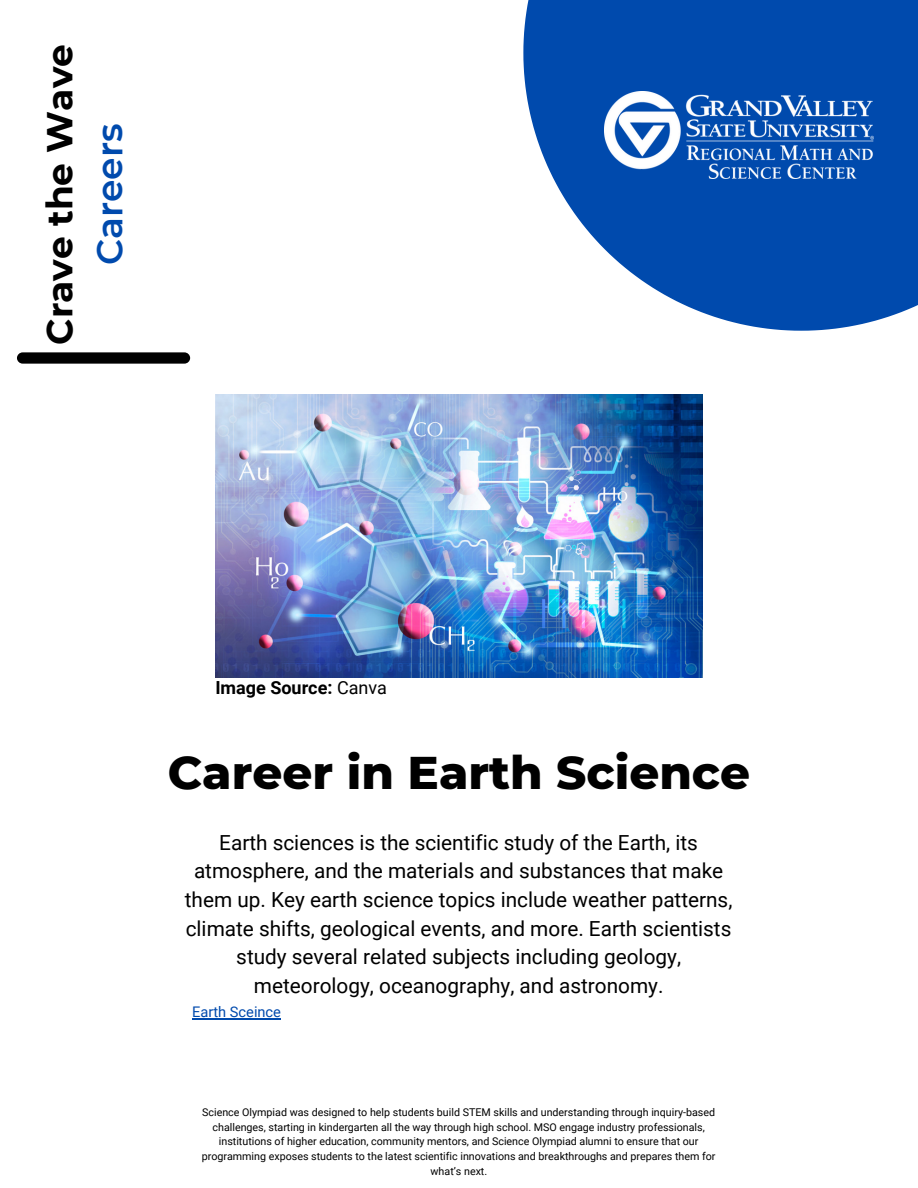
<style>
.page{position:relative;width:918px;height:1188px;background:#fff}
.page>*{position:absolute;margin:0;border:0;box-sizing:border-box;transform-origin:0 0}
.t1{font:800 46.8px "Montserrat";color:#000}
.t2{font:700 36px "Montserrat";color:#000}
.t3{font:600 36px "Montserrat";color:#004aad}
.t4{font:20.85px/28.7px "Roboto";color:#000;text-align:center}
.t5{font:700 18px "Roboto";color:#000}
.t6{font:14.7px "Roboto";color:#004aad}
.t7{font:10.65px/14.7px "Roboto";color:#000;text-align:center}
.s1{font-weight:400}
</style>
<div class="page">
<svg style="left:523px;top:0;width:395px;height:331px;fill:#004aad"></svg>
<img style="left:605px;top:92px;width:269px;height:86px">
<div style="left:17px;top:352px;width:173px;height:12px;background:#000;border-radius:6px"></div>
<img style="left:215px;top:394px;width:487px;height:284px">
<hr style="left:192px;top:1018px;width:89px;height:1px;background:#004aad">
<h2 class="t2" style="left:38px;top:345px;width:302px;rotate:-90deg">Crave the Wave</h2>
<h2 class="t3" style="left:88px;top:265px;width:143px;rotate:-90deg">Careers</h2>
<h3 class="t5" style="left:215px;top:677px;width:173px">Image Source: <span class="s1">Canva</span></h3>
<h1 class="t1" style="left:168px;top:743px;width:584px">Career in Earth Science</h1>
<p class="t4" style="left:185px;top:828px;width:549px">Earth sciences is the scientific study of the Earth, its atmosphere, and the materials and substances that make them up. Key earth science topics include weather patterns, climate shifts, geological events, and more. Earth scientists study several related subjects including geology, meteorology, oceanography, and astronomy.</p>
<h3 class="t6" style="left:192px;top:1003px;width:90px">Earth Sceince</h3>
<p class="t7" style="left:202px;top:1105px;width:515px">Science Olympiad was designed to help students build STEM skills and understanding through inquiry-based challenges, starting in kindergarten all the way through high school. MSO engage industry professionals, institutions of higher education, community mentors, and Science Olympiad alumni to ensure that our programming exposes students to the latest scientific innovations and breakthroughs and prepares them for what’s next.</p>
</div>
